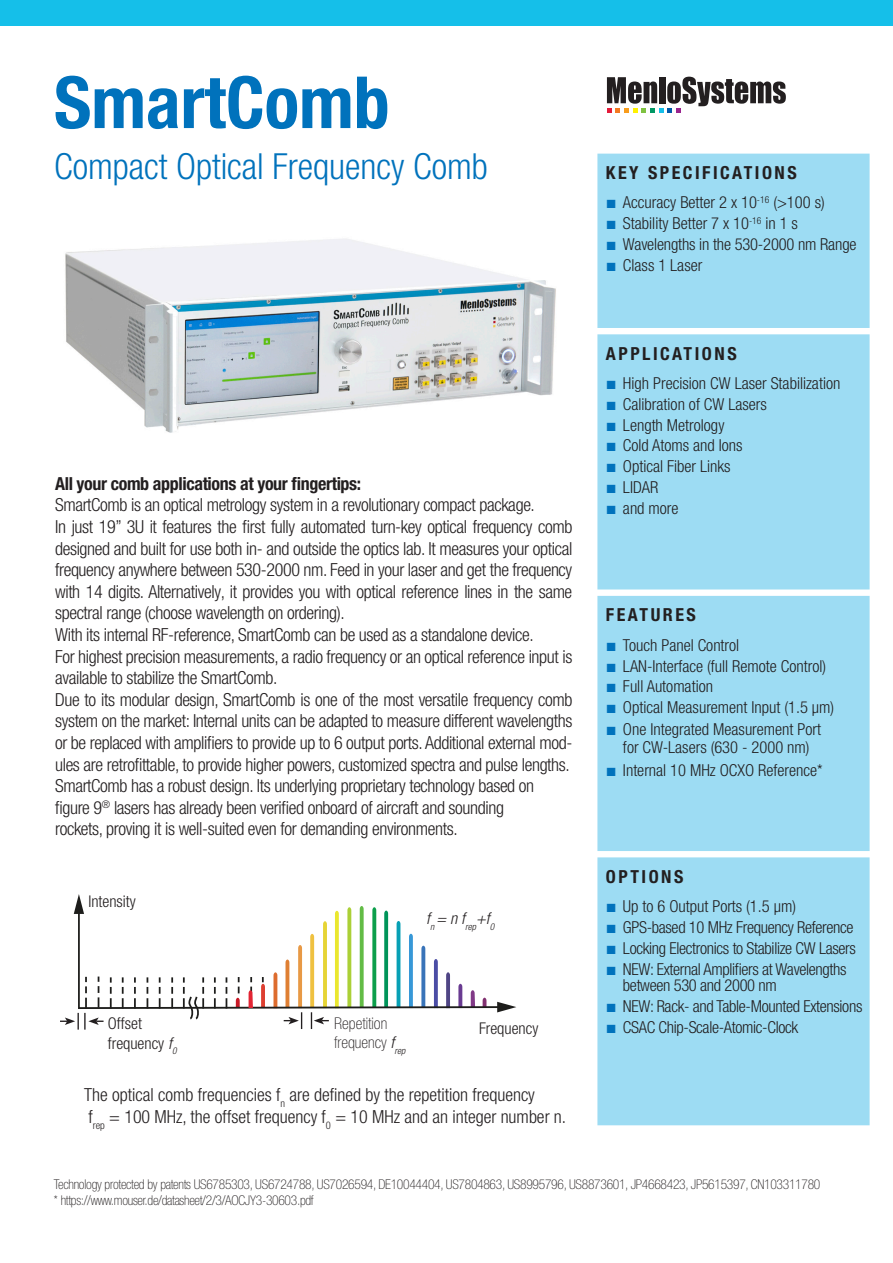
<style>
.page{position:relative;width:893px;height:1263px;background:#fff}
.page>*{position:absolute;margin:0;border:0;box-sizing:border-box;transform-origin:0 0}
.t1{font:700 condensed 72px "Helvetica Neue LT Pro";color:#0072bc}
.Subtitle{font:300 condensed 36px "Helvetica Neue LT Pro";color:#0072bc}
.t2{font:300 condensed 18px/21.6px "Helvetica Neue LT Pro";letter-spacing:-.02em;color:#231f20;text-align:justify}
.t3{font:300 condensed 18px "Helvetica Neue LT Pro";color:#231f20}
.Paragraph_Title_2{font:700 condensed 18px "Helvetica Neue LT Pro";letter-spacing:.14em;color:#231f20}
.Paragraph_Title_2-2{font:700 condensed 18px "Helvetica Neue LT Pro";letter-spacing:-.02em;color:#231f20}
.t4{font:300 condensed 16.5px/18px "Helvetica Neue LT Pro";color:#231f20;text-align:center}
.t5{font:300 condensed 16.5px/16.5px "Helvetica Neue LT Pro";letter-spacing:-.02em;color:#231f20}
.t6{font:300 condensed 16.2px "Helvetica Neue LT Pro";color:#231f20}
.t7{font:100 condensed 16.2px "Helvetica Neue LT Pro";color:#231f20}
.t8{font:italic 300 condensed 16.2px "Helvetica Neue LT Pro";color:#231f20}
.t9{font:100 condensed 13.5px "Helvetica Neue LT Pro";letter-spacing:-.02em;color:#231f20}
.t10{font:12.3px "Times New Roman";color:#231f20}
.s1{font-style:italic}
.s2{font-weight:300;font-style:italic}
.s3{font-family:"Times New Roman";font-weight:400;font-stretch:normal;font-size:18px;color:#0072bc}
</style>
<div class="page">
<div style="left:0;top:0;width:893px;height:26px;background:#15bfe9"></div>
<img style="left:65px;top:239px;width:491px;height:194px">
<svg style="left:607px;top:77px;width:179px;height:36px"></svg>
<div style="left:597px;top:154px;width:273px;height:971px;background:#9ddcf3"></div>
<svg style="left:60px;top:894px;width:456px;height:135px"></svg>
<p class="t1" style="left:54px;top:59px;width:337px">SmartComb</p>
<p class="Subtitle" style="left:54px;top:146px;width:435px">Compact Optical Frequency Comb</p>
<p class="Paragraph_Title_2-2" style="left:55px;top:473px;width:308px">All your comb applications at your fingertips:</p>
<p class="t2" style="left:55px;top:494px;width:481px">SmartComb is an optical metrology system in a revolutionary compact package.</p>
<p class="t2" style="left:55px;top:516px;width:519px">In just 19” 3U it features the first fully automated turn-key optical frequency comb designed and built for use both in- and outside the optics lab. It measures your optical frequency anywhere between 530-2000 nm. Feed in your laser and get the frequency with 14 digits. Alternatively, it provides you with optical reference lines in the same spectral range (choose wavelength on ordering).</p>
<p class="t2" style="left:55px;top:624px;width:480px">With its internal RF-reference, SmartComb can be used as a standalone device.</p>
<p class="t2" style="left:55px;top:645px;width:519px">For highest precision measurements, a radio frequency or an optical reference input is available to stabilize the SmartComb.</p>
<p class="t2" style="left:55px;top:688px;width:519px">Due to its modular design, SmartComb is one of the most versatile frequency comb system on the market: Internal units can be adapted to measure different wavelengths or be replaced with amplifiers to provide up to 6 output ports. Additional external mod&shy;ules are retrofittable, to provide higher powers, customized spectra and pulse lengths.</p>
<p class="t2" style="left:55px;top:775px;width:481px">SmartComb has a robust design. Its underlying proprietary technology based on</p>
<p class="t2" style="left:55px;top:796px;width:450px">figure 9<sup>®</sup> lasers has already been verified onboard of aircraft and sounding</p>
<p class="t2" style="left:55px;top:818px;width:404px">rockets, proving it is well-suited even for demanding environments.</p>
<p class="t10" style="left:461px;top:795px;width:5px">f</p>
<p class="t6" style="left:88px;top:892px;width:49px">Intensity</p>
<p class="t6" style="left:108px;top:1014px;width:35px">Offset</p>
<p class="t6" style="left:108px;top:1034px;width:70px">frequency <span class="s1">f</span><sub>0</sub></p>
<p class="t8" style="left:426px;top:909px;width:69px">f<sub>n</sub> = n f<sub>rep</sub>+f<sub>0</sub></p>
<p class="t7" style="left:334px;top:1014px;width:55px">Repetition</p>
<p class="t7" style="left:334px;top:1033px;width:73px">frequency <span class="s2">f</span><sub>rep</sub></p>
<p class="t6" style="left:479px;top:1019px;width:61px">Frequency</p>
<p class="t3" style="left:84px;top:1084px;width:452px">The optical comb frequencies f<sub>n</sub> are defined by the repetition frequency</p>
<p class="t3" style="left:89px;top:1106px;width:479px">f<sub>rep</sub> = 100 MHz, the offset frequency f<sub>0</sub> = 10 MHz and an integer number n.</p>
<p class="Paragraph_Title_2" style="left:606px;top:162px;width:192px">KEY SPECIFICATIONS</p>
<p class="t4" style="left:606px;top:194px;width:220px"><span class="s3">■</span> Accuracy Better 2 x 10<sup>-16</sup> (&gt;100 s)</p>
<p class="t4" style="left:606px;top:214px;width:194px"><span class="s3">■</span> Stability Better 7 x 10<sup>-16</sup> in 1 s</p>
<p class="t4" style="left:606px;top:235px;width:252px"><span class="s3">■</span> Wavelengths in the 530-2000 nm Range</p>
<p class="t4" style="left:606px;top:256px;width:98px"><span class="s3">■</span> Class 1 Laser</p>
<p class="Paragraph_Title_2" style="left:606px;top:343px;width:132px">APPLICATIONS</p>
<p class="t4" style="left:606px;top:374px;width:236px"><span class="s3">■</span> High Precision CW Laser Stabilization</p>
<p class="t4" style="left:606px;top:395px;width:162px"><span class="s3">■</span> Calibration of CW Lasers</p>
<p class="t4" style="left:606px;top:416px;width:120px"><span class="s3">■</span> Length Metrology</p>
<p class="t4" style="left:606px;top:436px;width:138px"><span class="s3">■</span> Cold Atoms and Ions</p>
<p class="t4" style="left:606px;top:457px;width:126px"><span class="s3">■</span> Optical Fiber Links</p>
<p class="t4" style="left:606px;top:478px;width:54px"><span class="s3">■</span> LIDAR</p>
<p class="t4" style="left:606px;top:499px;width:74px"><span class="s3">■</span> and more</p>
<p class="Paragraph_Title_2" style="left:606px;top:604px;width:91px">FEATURES</p>
<p class="t4" style="left:606px;top:636px;width:135px"><span class="s3">■</span> Touch Panel Control</p>
<p class="t4" style="left:606px;top:656px;width:222px"><span class="s3">■</span> LAN-Interface (full Remote Control)</p>
<p class="t4" style="left:606px;top:677px;width:109px"><span class="s3">■</span> Full Automation</p>
<p class="t4" style="left:606px;top:698px;width:230px"><span class="s3">■</span> Optical Measurement Input (1.5 µm)</p>
<p class="t4" style="left:606px;top:720px;width:217px"><span class="s3">■</span> One Integrated Measurement Port for CW-Lasers (630 - 2000 nm)</p>
<p class="t4" style="left:606px;top:760px;width:218px"><span class="s3">■</span> Internal 10 MHz OCXO Reference*</p>
<p class="Paragraph_Title_2" style="left:606px;top:866px;width:79px">OPTIONS</p>
<p class="t4" style="left:606px;top:897px;width:192px"><span class="s3">■</span> Up to 6 Output Ports (1.5 µm)</p>
<p class="t5" style="left:606px;top:919px;width:249px"><span class="s3">■</span> GPS-based 10 MHz Frequency Reference</p>
<p class="t5" style="left:606px;top:939px;width:251px"><span class="s3">■</span> Locking Electronics to Stabilize CW Lasers</p>
<p class="t5" style="left:623px;top:960px;width:225px;text-indent:-17px"><span class="s3">■</span> NEW: External Amplifiers at Wavelengths between 530 and 2000 nm</p>
<p class="t5" style="left:606px;top:997px;width:258px"><span class="s3">■</span> NEW: Rack- and Table-Mounted Extensions</p>
<p class="t5" style="left:606px;top:1018px;width:194px"><span class="s3">■</span> CSAC Chip-Scale-Atomic-Clock</p>
<p class="t9" style="left:54px;top:1176px;width:768px">Technology protected by patents US6785303, US6724788, US7026594, DE10044404, US7804863, US8995796, US8873601, JP4668423, JP5615397, CN103311780</p>
<p class="t9" style="left:54px;top:1193px;width:261px">* https://www.mouser.de/datasheet/2/3/AOCJY3-30603.pdf</p>
</div>
